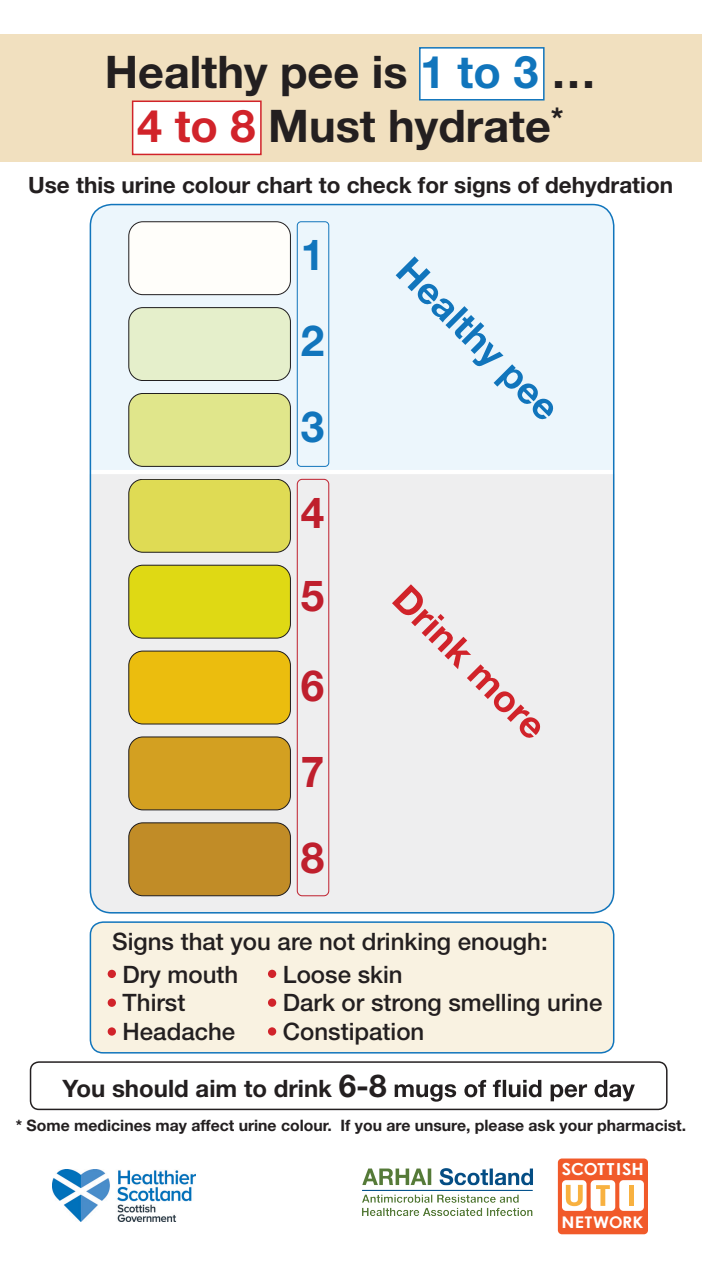
<style>
.page{position:relative;width:702px;height:1263px;background:#fff}
.page>*{position:absolute;margin:0;border:0;box-sizing:border-box;transform-origin:0 0}
.t1{font:700 45px/54px "Helvetica Neue LT Std";color:#231f20;text-align:center}
.t2{font:700 42.9px/85.2px "Helvetica Neue LT Std";color:#1175bc;text-align:justify}
.t3{font:700 42.9px/85.8px "Helvetica Neue LT Std";color:#bf1f2d;text-align:justify}
.t4{font:700 37.5px "Helvetica Neue LT Std";color:#1175bc}
.t5{font:700 37.5px "Helvetica Neue LT Std";color:#d1232a}
.t6{font:500 24px/28.8px "Helvetica Neue LT Std";color:#231f20}
.t7{font:700 24px "Helvetica Neue LT Std";color:#231f20}
.t8{font:700 22.5px "Helvetica Neue LT Std";color:#231f20}
.t9{font:700 16.65px "Century Gothic";color:#fff;scale:1.1 1}
.t10{font:700 16.05px "Century Gothic";color:#fff;scale:1.1 1}
.t11{font:700 15.75px "Helvetica Neue LT Std";color:#231f20}
.s1{color:#1175bc}
.s2{color:#d1232a}
.s3{color:#bf1f2d}
.s4{font-size:31.5px}
</style>
<div class="page">
<div style="left:0;top:34px;width:702px;height:128px;background:#f1e0bf"></div>
<div style="left:419px;top:47px;width:125px;height:54px;background:#fff;border:2px solid #1175bc"></div>
<div style="left:132px;top:101px;width:129px;height:54px;background:#fff;border:2px solid #d1232a"></div>
<div style="left:90px;top:474px;width:524px;height:439px;background:#eeeeef"></div>
<div style="left:90px;top:204px;width:524px;height:266px;background:#ecf6fc"></div>
<div style="left:90px;top:922px;width:523px;height:131px;background:#f9f2e1;border-radius:13px"></div>
<div style="left:90px;top:921px;width:524px;height:132px;border:2px solid #1175bc;border-radius:13px"></div>
<div style="left:297px;top:221px;width:32px;height:246px;border:1px solid #1175bc;border-radius:4px"></div>
<div style="left:297px;top:479px;width:32px;height:417px;border:1px solid #bf1f2d;border-radius:5px"></div>
<div style="left:129px;top:222px;width:161px;height:73px;background:#fffefa;border-radius:14px"></div>
<div style="left:128px;top:221px;width:163px;height:74px;border:1px solid #201d1e;border-radius:14px"></div>
<div style="left:129px;top:308px;width:161px;height:72px;background:#e5efcb;border-radius:14px"></div>
<div style="left:128px;top:307px;width:163px;height:74px;border:1px solid #201d1e;border-radius:14px"></div>
<div style="left:129px;top:393px;width:161px;height:73px;background:#e0e68b;border-radius:14px"></div>
<div style="left:128px;top:393px;width:163px;height:74px;border:1px solid #201d1e;border-radius:14px"></div>
<div style="left:129px;top:479px;width:161px;height:73px;background:#dfdb54;border-radius:14px"></div>
<div style="left:128px;top:479px;width:163px;height:73px;border:1px solid #201d1e;border-radius:14px"></div>
<div style="left:129px;top:565px;width:161px;height:73px;background:#dfd914;border-radius:14px"></div>
<div style="left:128px;top:565px;width:163px;height:73px;border:1px solid #201d1e;border-radius:14px"></div>
<div style="left:129px;top:651px;width:161px;height:73px;background:#ebbd0e;border-radius:14px"></div>
<div style="left:128px;top:651px;width:163px;height:73px;border:1px solid #201d1e;border-radius:14px"></div>
<div style="left:129px;top:737px;width:161px;height:73px;background:#d3a021;border-radius:14px"></div>
<div style="left:128px;top:737px;width:163px;height:73px;border:1px solid #201d1e;border-radius:14px"></div>
<div style="left:129px;top:823px;width:161px;height:73px;background:#c18c27;border-radius:14px"></div>
<div style="left:128px;top:822px;width:163px;height:74px;border:1px solid #201d1e;border-radius:14px"></div>
<div style="left:108px;top:970px;width:8px;height:8px;background:#d1232a;border-radius:50%"></div>
<div style="left:108px;top:998px;width:8px;height:9px;background:#d1232a;border-radius:50%"></div>
<div style="left:108px;top:1027px;width:8px;height:9px;background:#d1232a;border-radius:50%"></div>
<div style="left:268px;top:970px;width:8px;height:8px;background:#d1232a;border-radius:50%"></div>
<div style="left:268px;top:998px;width:8px;height:9px;background:#d1232a;border-radius:50%"></div>
<div style="left:268px;top:1027px;width:8px;height:8px;background:#d1232a;border-radius:50%"></div>
<svg style="left:550px;top:1080px;width:84px;height:21px"></svg>
<svg style="left:464px;top:1080px;width:77px;height:17px"></svg>
<svg style="left:394px;top:1084px;width:62px;height:18px"></svg>
<div style="left:30px;top:1061px;width:637px;height:49px;border:2px solid #231f20;border-radius:9px"></div>
<img style="left:53px;top:1169px;width:143px;height:53px">
<div style="left:558px;top:1158px;width:90px;height:76px;background:#f15a2a;border-radius:4px"></div>
<div style="left:562px;top:1180px;width:24px;height:31px;background:#fff;border-radius:4px"></div>
<svg style="left:565px;top:1185px;width:17px;height:21px"></svg>
<div style="left:590px;top:1180px;width:25px;height:31px;background:#fff;border-radius:4px"></div>
<svg style="left:596px;top:1185px;width:13px;height:21px"></svg>
<div style="left:619px;top:1180px;width:25px;height:31px;background:#fff;border-radius:4px"></div>
<div style="left:629px;top:1185px;width:5px;height:21px;background:#f8b140"></div>
<img style="left:362px;top:1168px;width:171px;height:48px">
<p class="t1" style="left:105px;top:44px;width:492px">Healthy pee is <span class="s1">1 to 3</span> …<br><span class="s2">4 to 8</span> Must hydrate<sup>*</sup></p>
<p class="t8" style="left:28px;top:171px;width:646px">Use this urine colour chart to check for signs of dehydration</p>
<p class="t2" style="left:301px;top:211px;width:25px">1<br>2<br>3<br><span class="s3">4<br>5</span></p>
<p class="t3" style="left:301px;top:642px;width:25px">6<br>7<br>8</p>
<p class="t4" style="left:419px;top:248px;width:213px;rotate:45deg">Healthy pee</p>
<p class="t5" style="left:416px;top:575px;width:200px;rotate:45deg">Drink more</p>
<p class="t6" style="left:123px;top:924px;width:426px;line-height:33px;text-indent:-10px">Signs that you are not drinking enough:<br>Dry mouth</p>
<p class="t6" style="left:123px;top:988px;width:114px">Thirst<br>Headache</p>
<p class="t6" style="left:283px;top:959px;width:321px">Loose skin<br>Dark or strong smelling urine<br>Constipation</p>
<p class="t7" style="left:63px;top:1073px;width:325px">You should aim to drink <span class="s4">6-8</span></p>
<p class="t11" style="left:16px;top:1115px;width:671px">* Some medicines may affect urine colour. If you are unsure, please ask your pharmacist.</p>
<p class="t9" style="left:562px;top:1157px;width:76px">SCOTTISH</p>
<p class="t10" style="left:561px;top:1210px;width:76px">NETWORK</p>
</div>
